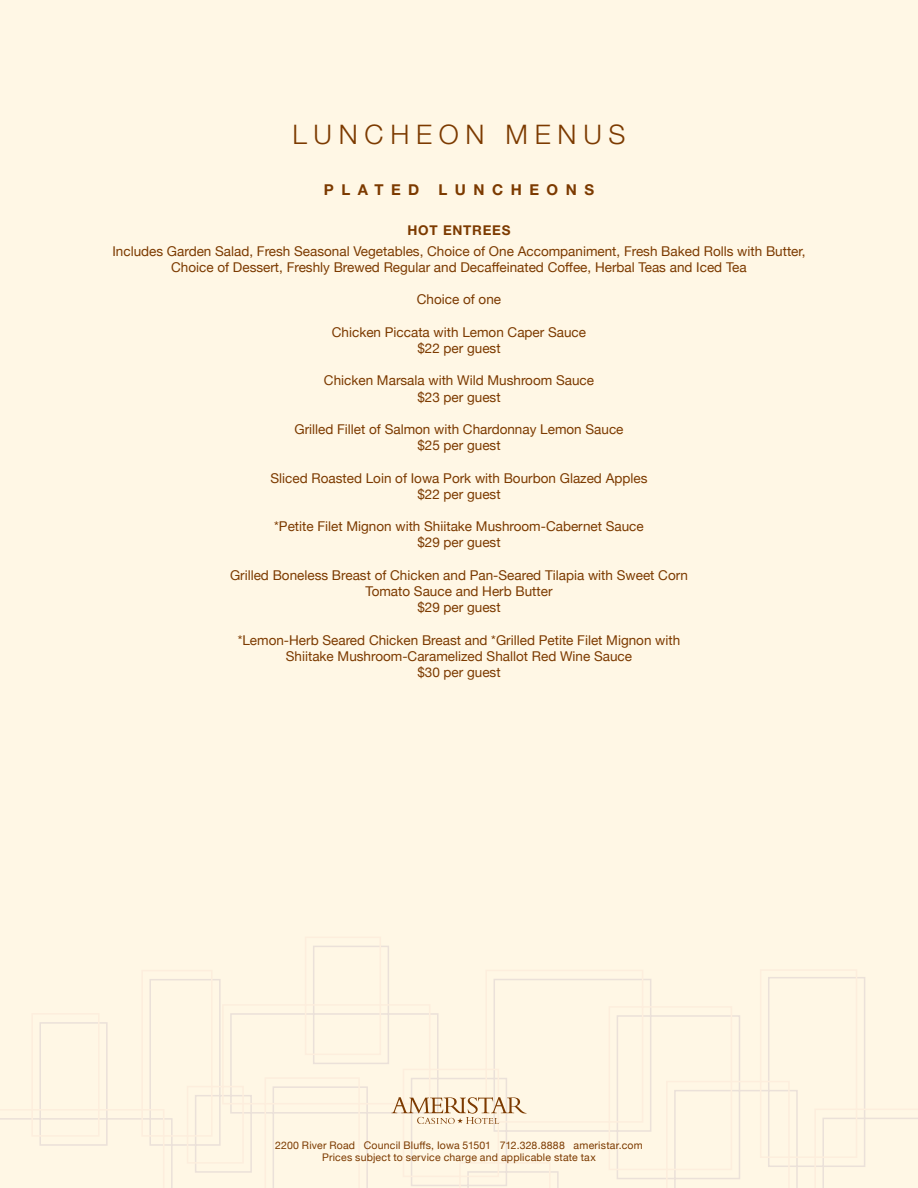
<style>
.page{position:relative;width:918px;height:1188px;background:#fff7e5}
.page>*{position:absolute;margin:0;border:0;box-sizing:border-box;transform-origin:0 0}
.t1{font:300 27px "Helvetica Neue";letter-spacing:.25em;color:#7c3a00}
.t2{font:700 15px "Helvetica Neue";letter-spacing:.5em;color:#7c3a00}
.t3{font:13.5px/16.2px "Helvetica Neue";color:#7c3a00;text-align:center}
.t4{font:13.5px "Helvetica Neue";color:#7b3900}
.t5{font:700 13.5px "Helvetica Neue";letter-spacing:.055em;color:#7c3a00}
.t6{font:10.5px/12px "Helvetica Neue";letter-spacing:.02em;color:#7c3a00;text-align:center}
</style>
<div class="page">
<svg style="left:0;top:946px;width:918px;height:242px"></svg>
<svg style="left:391px;top:1097px;width:136px;height:27px"></svg>
<h1 class="t1" style="left:292px;top:118px;width:335px">LUNCHEON MENUS</h1>
<p class="t2" style="left:324px;top:180px;width:97px">PLATED</p>
<p class="t2" style="left:439px;top:180px;width:157px">LUNCHEONS</p>
<p class="t5" style="left:408px;top:222px;width:104px">HOT ENTREES</p>
<p class="t3" style="left:112px;top:242px;width:695px">Includes Garden Salad, Fresh Seasonal Vegetables, Choice of One Accompaniment, Fresh Baked Rolls with Butter,<br>Choice of Dessert, Freshly Brewed Regular and Decaffeinated Coffee, Herbal Teas and Iced Tea</p>
<p class="t4" style="left:417px;top:288px;width:86px">Choice of one</p>
<p class="t3" style="left:332px;top:323px;width:256px">Chicken Piccata with Lemon Caper Sauce $22 per guest</p>
<p class="t3" style="left:324px;top:372px;width:272px">Chicken Marsala with Wild Mushroom Sauce $23 per guest</p>
<p class="t3" style="left:294px;top:420px;width:331px">Grilled Fillet of Salmon with Chardonnay Lemon Sauce $25 per guest</p>
<p class="t3" style="left:271px;top:469px;width:378px">Sliced Roasted Loin of Iowa Pork with Bourbon Glazed Apples $22 per guest</p>
<p class="t3" style="left:274px;top:517px;width:371px">*Petite Filet Mignon with Shiitake Mushroom-Cabernet Sauce $29 per guest</p>
<p class="t3" style="left:230px;top:566px;width:460px">Grilled Boneless Breast of Chicken and Pan-Seared Tilapia with Sweet Corn<br>Tomato Sauce and Herb Butter<br>$29 per guest</p>
<p class="t3" style="left:238px;top:631px;width:444px">*Lemon-Herb Seared Chicken Breast and *Grilled Petite Filet Mignon with<br>Shiitake Mushroom-Caramelized Shallot Red Wine Sauce<br>$30 per guest</p>
<p class="t6" style="left:275px;top:1139px;width:369px">2200 River Road Council Bluffs, Iowa 51501 712.328.8888 ameristar.com<br>Prices subject to service charge and applicable state tax</p>
</div>
